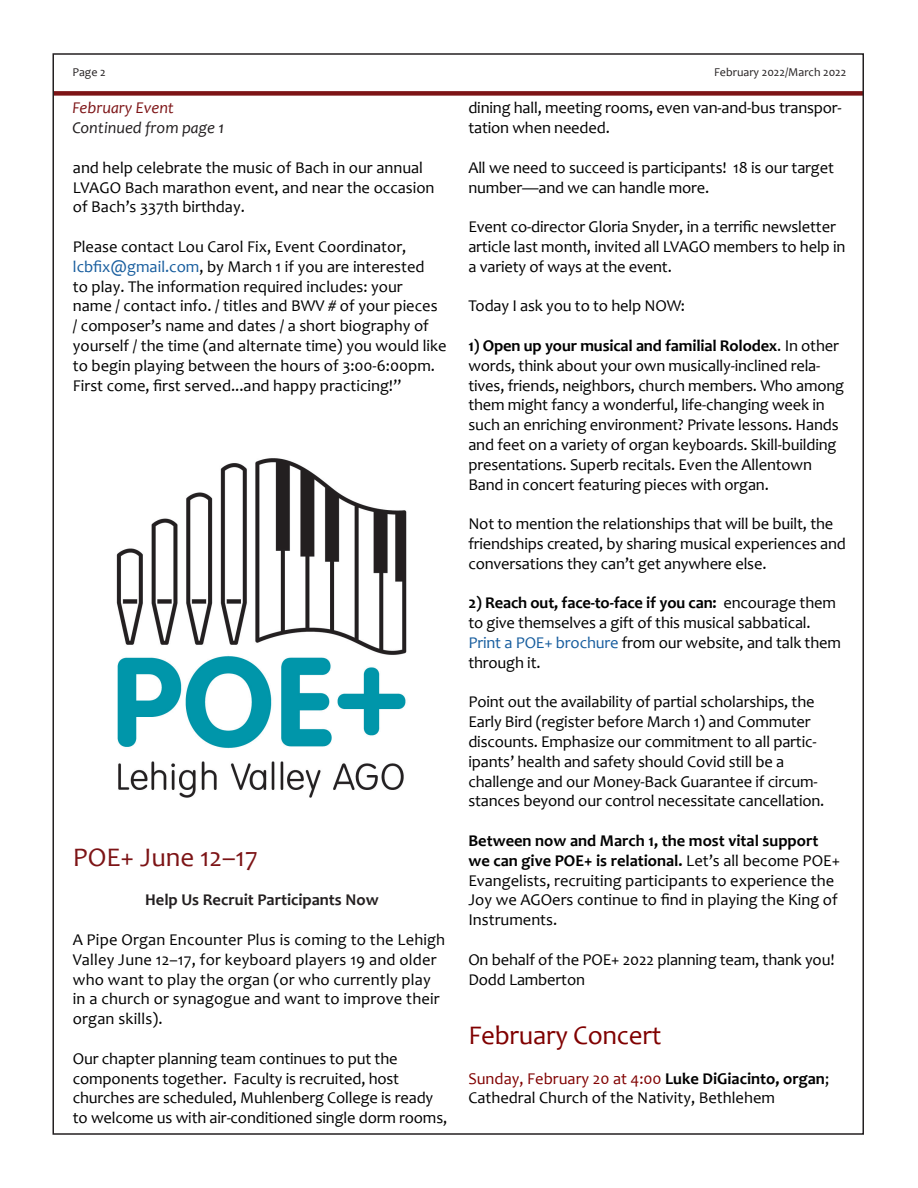
<style>
.page{position:relative;width:918px;height:1188px;background:#fff}
.page>*{position:absolute;margin:0;border:0;box-sizing:border-box;transform-origin:0 0}
.t1{font:27px "Candara";letter-spacing:-.01em;color:#800000}
.t2{font:27px "Candara";color:#7d1416}
.t3{font:16.5px/19.8px "Candara";letter-spacing:-.01em;color:#000}
.t4{font:16.5px/19.8px "Candara";letter-spacing:.01em;color:#000}
.t5{font:italic 16.5px/19.8px "Candara";color:#231f20}
.t6{font:700 16.5px "Candara";color:#231f20}
.t7{font:12px "Candara";color:#231f20}
.s1{color:#7d1416}
.s2{font-weight:700}
.s3{color:#175d9e}
.s4{color:#800000}
</style>
<div class="page">
<img style="left:116px;top:458px;width:291px;height:340px">
<div style="left:53px;top:91px;width:811px;height:5px;background:#7d1416"></div>
<p class="t7" style="left:72px;top:65px;width:35px">Page 2</p>
<p class="t7" style="left:714px;top:65px;width:134px">February 2022/March 2022</p>
<p class="t5" style="left:72px;top:98px;width:153px"><span class="s1">February Event<br></span>Continued from page 1</p>
<p class="t3" style="left:468px;top:98px;width:375px">dining hall, meeting rooms, even van-and-bus transpor&shy;tation when needed.</p>
<p class="t3" style="left:468px;top:157px;width:367px">All we need to succeed is participants! 18 is our target number—and we can handle more.</p>
<p class="t3" style="left:468px;top:217px;width:379px">Event co-director Gloria Snyder, in a terrific newsletter article last month, invited all LVAGO members to help in a variety of ways at the event.</p>
<p class="t3" style="left:468px;top:296px;width:218px">Today I ask you to to help NOW:</p>
<p class="t3" style="left:468px;top:336px;width:377px"><span class="s2">1) Open up your musical and familial Rolodex</span>. In other words, think about your own musically-inclined rela&shy;tives, friends, neighbors, church members. Who among them might fancy a wonderful, life-changing week in such an enriching environment? Private lessons. Hands and feet on a variety of organ keyboards. Skill-building presentations. Superb recitals. Even the Allentown Band in concert featuring pieces with organ.</p>
<p class="t3" style="left:468px;top:514px;width:379px">Not to mention the relationships that will be built, the friendships created, by sharing musical experiences and conversations they can’t get anywhere else.</p>
<p class="t3" style="left:468px;top:593px;width:374px"><span class="s2">2) Reach out, face-to-face if you can:</span> encourage them to give themselves a gift of this musical sabbatical.<br><span class="s3">Print a POE+ brochure</span> from our website, and talk them through it.</p>
<p class="t3" style="left:468px;top:692px;width:358px">Point out the availability of partial scholarships, the Early Bird (register before March 1) and Commuter discounts. Emphasize our commitment to all partic&shy;ipants’ health and safety should Covid still be a challenge and our Money-Back Guarantee if circum&shy;stances beyond our control necessitate cancellation.</p>
<p class="t3" style="left:468px;top:831px;width:373px"><span class="s2">Between now and March 1, the most vital support we can give POE+ is relational.</span> Let’s all become POE+ Evangelists, recruiting participants to experience the Joy we AGOers continue to find in playing the King of Instruments.</p>
<p class="t3" style="left:468px;top:949px;width:368px">On behalf of the POE+ 2022 planning team, thank you!</p>
<p class="t3" style="left:468px;top:969px;width:118px">Dodd Lamberton</p>
<p class="t3" style="left:73px;top:157px;width:363px">and help celebrate the music of Bach in our annual<br>LVAGO Bach marathon event, and near the occasion of Bach’s 337th birthday.</p>
<p class="t3" style="left:73px;top:237px;width:375px">Please contact Lou Carol Fix, Event Coordinator, <span class="s3">lcbfix@gmail.com</span>, by March 1 if you are interested<br>to play. The information required includes: your<br>name / contact info. / titles and BWV # of your pieces<br>/ composer’s name and dates / a short biography of yourself / the time (and alternate time) you would like to begin playing between the hours of 3:00-6:00pm.<br>First come, first served...and happy practicing!”</p>
<p class="t2" style="left:73px;top:840px;width:186px">POE+ June 12–17</p>
<p class="t6" style="left:145px;top:890px;width:235px">Help Us Recruit Participants Now</p>
<p class="t4" style="left:73px;top:930px;width:374px">A Pipe Organ Encounter Plus is coming to the Lehigh Valley June 12–17, for keyboard players 19 and older who want to play the organ (or who currently play in a church or synagogue and want to improve their organ skills).</p>
<p class="t3" style="left:73px;top:1048px;width:376px">Our chapter planning team continues to put the components together. Faculty is recruited, host churches are scheduled, Muhlenberg College is ready to welcome us with air-conditioned single dorm rooms,</p>
<p class="t1" style="left:468px;top:1018px;width:195px">February Concert</p>
<p class="t3" style="left:468px;top:1068px;width:362px"><span class="s4">Sunday, February 20 at 4:00</span> <span class="s2">Luke DiGiacinto, organ</span>;<br>Cathedral Church of the Nativity, Bethlehem</p>
</div>
